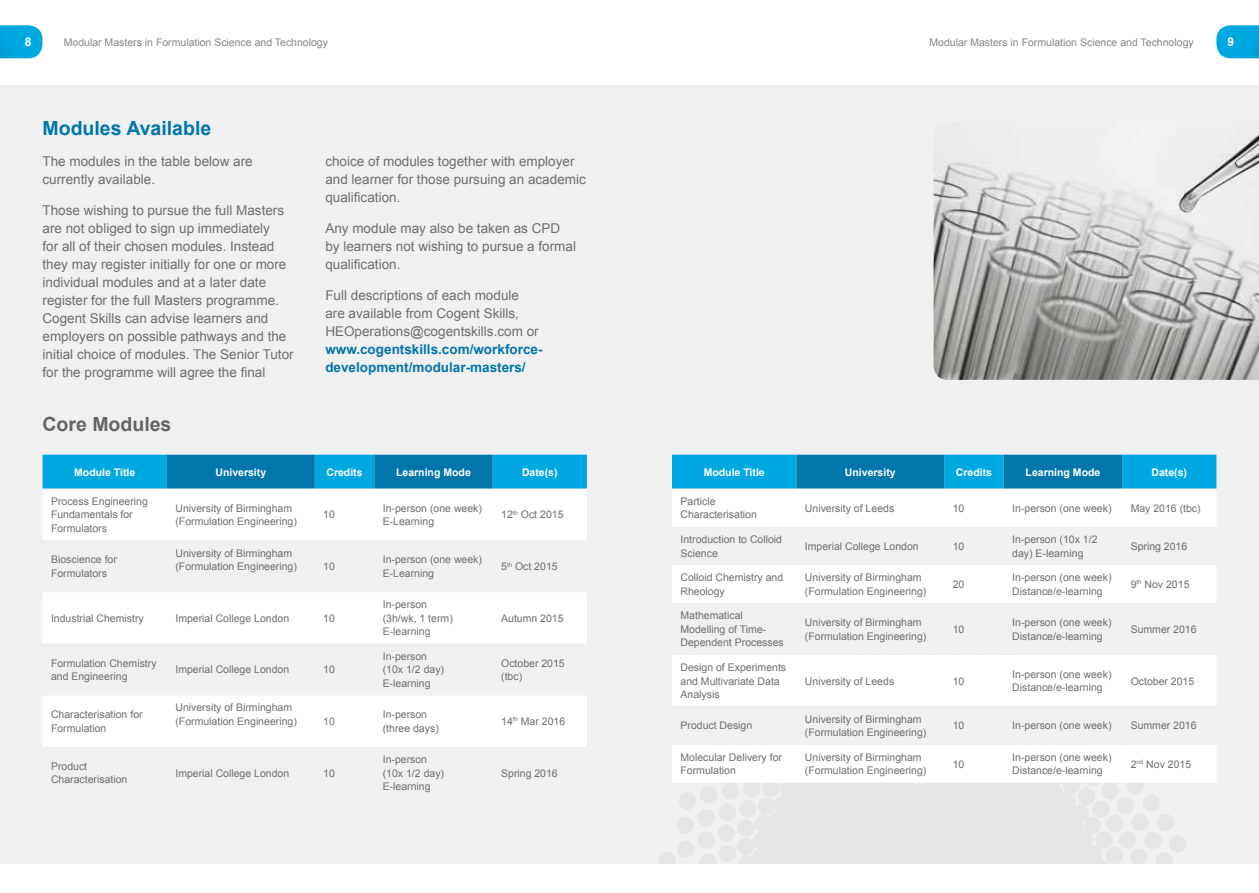
<style>
.page{position:relative;width:1259px;height:893px;background:#fff}
.page>*{position:absolute;margin:0;border:0;box-sizing:border-box;transform-origin:0 0}
.t1{font:700 19.5px "Arial";color:#0076aa}
.t2{font:700 19.5px "Arial";color:#646569}
.t3{font:13.5px/18px "Arial";color:#706f6f}
.t4{font:700 13.5px/18px "Arial";color:#0076aa}
.t5{font:700 12px "Arial";color:#fff}
.t6{font:10.5px/13.5px "Arial";color:#706f6f}
.t7{font:10.5px "Arial";color:#878787}
.t8{font:700 10.5px "Arial";color:#fff}
</style>
<div class="page">
<svg style="left:1216px;top:25px;width:43px;height:33px"></svg>
<svg style="left:0;top:25px;width:43px;height:33px"></svg>
<div style="left:0;top:85px;width:1259px;height:778px;background:#f0f0f0"></div>
<svg style="left:659px;top:783px;width:527px;height:80px;fill:#e5e5e5"></svg>
<svg style="left:43px;top:455px;width:544px;height:34px;background:#0390c7"></svg>
<div style="left:43px;top:489px;width:544px;height:51px;background:#fff"></div>
<svg style="left:43px;top:592px;width:544px;height:155px;fill:#fff"></svg>
<img style="left:933px;top:134px;width:326px;height:246px">
<svg style="left:672px;top:455px;width:544px;height:34px;background:#0491c7"></svg>
<div style="left:672px;top:489px;width:544px;height:294px;background:#fff"></div>
<svg style="left:672px;top:527px;width:544px;height:218px"></svg>
<p class="t5" style="left:25px;top:34px;width:8px">8</p>
<p class="t7" style="left:64px;top:36px;width:266px">Modular Masters in Formulation Science and Technology</p>
<p class="t7" style="left:929px;top:36px;width:266px">Modular Masters in Formulation Science and Technology</p>
<p class="t5" style="left:1227px;top:34px;width:8px">9</p>
<h1 class="t1" style="left:43px;top:116px;width:170px">Modules Available</h1>
<p class="t3" style="left:43px;top:153px;width:212px">The modules in the table below are currently available.</p>
<p class="t3" style="left:43px;top:201px;width:253px">Those wishing to pursue the full Masters are not obliged to sign up immediately<br>for all of their chosen modules. Instead they may register initially for one or more individual modules and at a later date register for the full Masters programme.<br>Cogent Skills can advise learners and employers on possible pathways and the initial choice of modules. The Senior Tutor for the programme will agree the final</p>
<p class="t3" style="left:325px;top:152px;width:262px">choice of modules together with employer and learner for those pursuing an academic qualification.</p>
<p class="t3" style="left:325px;top:219px;width:252px">Any module may also be taken as CPD by learners not wishing to pursue a formal qualification.</p>
<p class="t3" style="left:325px;top:286px;width:215px">Full descriptions of each module are available from Cogent Skills,<br>HEOperations@cogentskills.com or</p>
<p class="t4" style="left:325px;top:340px;width:219px">www.cogentskills.com/workforce&shy;development/modular-masters/</p>
<h1 class="t2" style="left:43px;top:411px;width:130px">Core Modules</h1>
<p class="t8" style="left:74px;top:465px;width:63px">Module Title</p>
<p class="t8" style="left:215px;top:465px;width:52px">University</p>
<p class="t8" style="left:326px;top:465px;width:38px">Credits</p>
<p class="t8" style="left:396px;top:465px;width:76px">Learning Mode</p>
<p class="t8" style="left:522px;top:465px;width:37px">Date(s)</p>
<p class="t6" style="left:51px;top:494px;width:98px">Process Engineering<br>Fundamentals for<br>Formulators</p>
<p class="t6" style="left:175px;top:501px;width:123px">University of Birmingham (Formulation Engineering)</p>
<p class="t6" style="left:323px;top:508px;width:13px">10</p>
<p class="t6" style="left:383px;top:501px;width:101px">In-person (one week)<br>E-Learning</p>
<p class="t6" style="left:501px;top:508px;width:64px">12<sup>th</sup> Oct 2015</p>
<p class="t6" style="left:51px;top:553px;width:67px">Bioscience for<br>Formulators</p>
<p class="t6" style="left:175px;top:546px;width:123px">University of Birmingham (Formulation Engineering)</p>
<p class="t6" style="left:323px;top:560px;width:13px">10</p>
<p class="t6" style="left:383px;top:553px;width:101px">In-person (one week)<br>E-Learning</p>
<p class="t6" style="left:501px;top:560px;width:58px">5<sup>th</sup> Oct 2015</p>
<p class="t6" style="left:51px;top:611px;width:94px">Industrial Chemistry</p>
<p class="t6" style="left:175px;top:611px;width:115px">Imperial College London</p>
<p class="t6" style="left:323px;top:611px;width:13px">10</p>
<p class="t6" style="left:51px;top:656px;width:107px">Formulation Chemistry and Engineering</p>
<p class="t6" style="left:175px;top:663px;width:115px">Imperial College London</p>
<p class="t6" style="left:323px;top:663px;width:13px">10</p>
<p class="t6" style="left:383px;top:598px;width:72px">In-person (3h/wk, 1 term)<br>E-learning</p>
<p class="t6" style="left:501px;top:611px;width:64px">Autumn 2015</p>
<p class="t6" style="left:383px;top:649px;width:63px">In-person (10x 1/2 day)<br>E-learning</p>
<p class="t6" style="left:501px;top:656px;width:65px">October 2015 (tbc)</p>
<p class="t6" style="left:51px;top:708px;width:93px">Characterisation for<br>Formulation</p>
<p class="t6" style="left:175px;top:701px;width:123px">University of Birmingham (Formulation Engineering)</p>
<p class="t6" style="left:323px;top:715px;width:13px">10</p>
<p class="t6" style="left:383px;top:708px;width:58px">In-person (three days)</p>
<p class="t6" style="left:501px;top:715px;width:66px">14<sup>th</sup> Mar 2016</p>
<p class="t6" style="left:51px;top:759px;width:78px">Product<br>Characterisation</p>
<p class="t6" style="left:175px;top:766px;width:115px">Imperial College London</p>
<p class="t6" style="left:323px;top:766px;width:13px">10</p>
<p class="t6" style="left:383px;top:753px;width:63px">In-person (10x 1/2 day)<br>E-learning</p>
<p class="t6" style="left:501px;top:766px;width:58px">Spring 2016</p>
<p class="t8" style="left:703px;top:465px;width:63px">Module Title</p>
<p class="t8" style="left:845px;top:465px;width:52px">University</p>
<p class="t8" style="left:956px;top:465px;width:38px">Credits</p>
<p class="t8" style="left:1025px;top:465px;width:76px">Learning Mode</p>
<p class="t8" style="left:1151px;top:465px;width:37px">Date(s)</p>
<p class="t6" style="left:680px;top:494px;width:78px">Particle<br>Characterisation</p>
<p class="t6" style="left:805px;top:501px;width:91px">University of Leeds</p>
<p class="t6" style="left:952px;top:501px;width:13px">10</p>
<p class="t6" style="left:1012px;top:501px;width:101px">In-person (one week)</p>
<p class="t6" style="left:1130px;top:501px;width:72px">May 2016 (tbc)</p>
<p class="t6" style="left:680px;top:533px;width:103px">Introduction to Colloid<br>Science</p>
<p class="t6" style="left:805px;top:539px;width:115px">Imperial College London</p>
<p class="t6" style="left:952px;top:539px;width:13px">10</p>
<p class="t6" style="left:1012px;top:533px;width:87px">In-person (10x 1/2 day) E-learning</p>
<p class="t6" style="left:1130px;top:539px;width:58px">Spring 2016</p>
<p class="t6" style="left:680px;top:571px;width:104px">Colloid Chemistry and<br>Rheology</p>
<p class="t6" style="left:805px;top:571px;width:123px">University of Birmingham (Formulation Engineering)</p>
<p class="t6" style="left:952px;top:578px;width:13px">20</p>
<p class="t6" style="left:1012px;top:571px;width:101px">In-person (one week)<br>Distance/e-learning</p>
<p class="t6" style="left:1130px;top:578px;width:60px">9<sup>th</sup> Nov 2015</p>
<p class="t6" style="left:680px;top:609px;width:105px">Mathematical<br>Modelling of Time-<br>Dependent Processes</p>
<p class="t6" style="left:805px;top:616px;width:123px">University of Birmingham (Formulation Engineering)</p>
<p class="t6" style="left:952px;top:622px;width:13px">10</p>
<p class="t6" style="left:1012px;top:616px;width:101px">In-person (one week)<br>Distance/e-learning</p>
<p class="t6" style="left:1130px;top:622px;width:67px">Summer 2016</p>
<p class="t6" style="left:680px;top:661px;width:107px">Design of Experiments and Multivariate Data<br>Analysis</p>
<p class="t6" style="left:805px;top:674px;width:91px">University of Leeds</p>
<p class="t6" style="left:952px;top:674px;width:13px">10</p>
<p class="t6" style="left:1012px;top:667px;width:101px">In-person (one week)<br>Distance/e-learning</p>
<p class="t6" style="left:1130px;top:674px;width:65px">October 2015</p>
<p class="t6" style="left:680px;top:719px;width:73px">Product Design</p>
<p class="t6" style="left:805px;top:712px;width:123px">University of Birmingham (Formulation Engineering)</p>
<p class="t6" style="left:952px;top:719px;width:13px">10</p>
<p class="t6" style="left:1012px;top:719px;width:101px">In-person (one week)</p>
<p class="t6" style="left:1130px;top:719px;width:67px">Summer 2016</p>
<p class="t6" style="left:680px;top:750px;width:103px">Molecular Delivery for<br>Formulation</p>
<p class="t6" style="left:805px;top:750px;width:123px">University of Birmingham (Formulation Engineering)</p>
<p class="t6" style="left:952px;top:757px;width:13px">10</p>
<p class="t6" style="left:1012px;top:750px;width:101px">In-person (one week)<br>Distance/e-learning</p>
<p class="t6" style="left:1130px;top:757px;width:62px">2<sup>nd</sup> Nov 2015</p>
</div>
